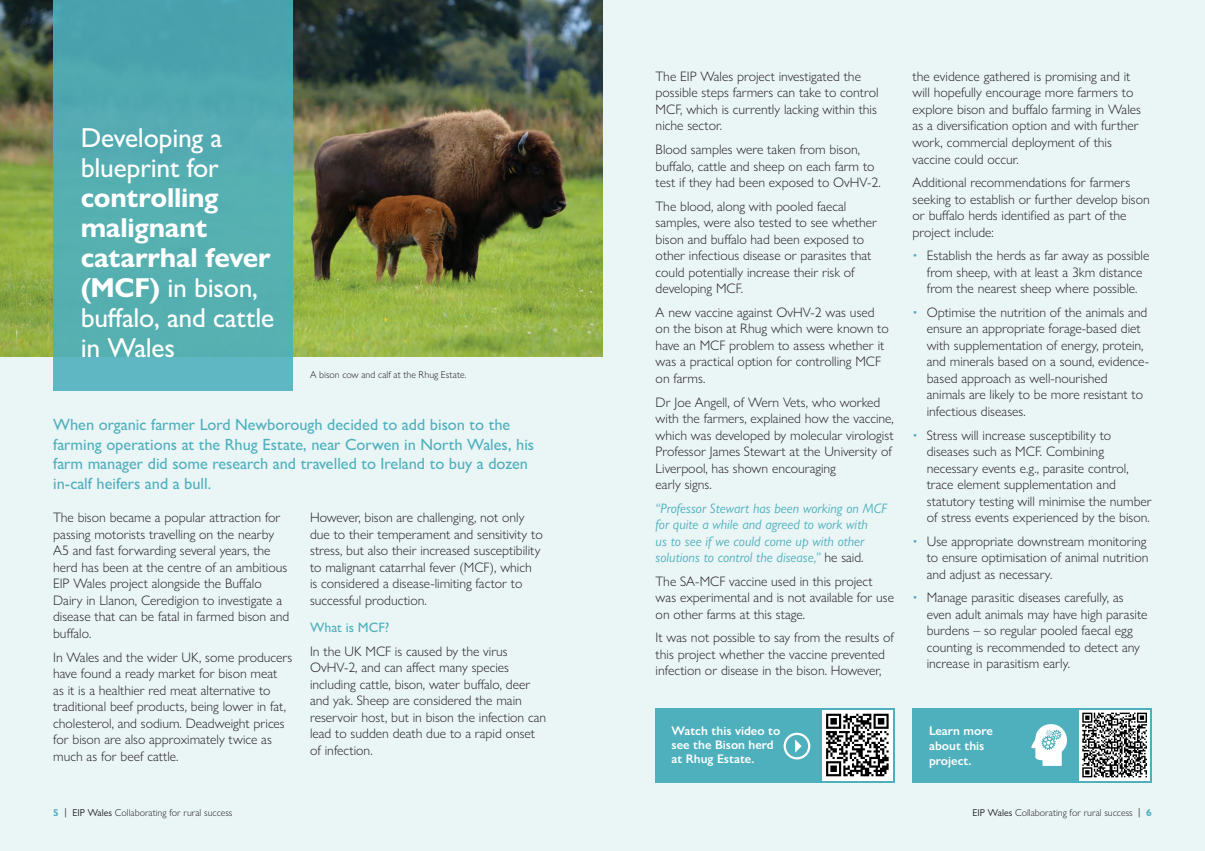
<style>
.page{position:relative;width:1205px;height:851px;background:#fff}
.page>*{position:absolute;margin:0;border:0;box-sizing:border-box;transform-origin:0 0}
.t1{font:500 27.5px/30px "Gill Sans Nova";letter-spacing:-.01em;color:#fff}
.t2{font:500 16.25px/19.5px "Gill Sans Nova";color:#4fb0bd}
.t3{font:300 13.75px/16.5px "Gill Sans Nova";color:#231f20}
.t4{font:italic 13.75px/16.5px "Gill Sans Nova";color:#4fb0bd}
.t5{font:500 13.75px "Gill Sans Nova";color:#4fb0bd}
.t6{font:600 12.5px/15px "Gill Sans Nova";color:#fff}
.t7{font:300 10px "Gill Sans Nova";color:#231f20}
.t8{font:700 10px "Gill Sans Nova";color:#4fb0bd}
.s1{font-weight:700}
.s2{font-weight:300;font-style:normal;color:#231f20}
.s3{color:#4fb0bd}
.s4{font-weight:400;color:#231f20}
.s5{font-weight:400}
.s6{font-weight:700;color:#4fb0bd}
</style>
<div class="page">
<div style="left:0;top:0;width:1205px;height:850px;background:#eaf5f6"></div>
<img style="left:0;top:0;width:602px;height:356px">
<div style="left:53px;top:0;width:239px;height:390px;background:linear-gradient(to bottom,#4ba3ac,#5cb6b7)"></div>
<div style="left:912px;top:707px;width:240px;height:75px;background:#4fb0bd"></div>
<svg style="left:1031px;top:724px;width:36px;height:41px"></svg>
<div style="left:1079px;top:709px;width:71px;height:71px;background:#fff"></div>
<svg style="left:1082px;top:712px;width:65px;height:65px"></svg>
<div style="left:656px;top:707px;width:239px;height:75px;background:#4fb0bd"></div>
<div style="left:822px;top:709px;width:70px;height:71px;background:#fff"></div>
<svg style="left:826px;top:713px;width:62px;height:63px"></svg>
<div style="left:783px;top:732px;width:27px;height:27px;border:2px solid #fff;border-radius:50%"></div>
<svg style="left:795px;top:739px;width:6px;height:13px"></svg>
<p class="t1" style="left:81px;top:122px;width:195px">Developing a blueprint for <span class="s1">controlling malignant catarrhal fever (MCF)</span> in bison, buffalo, and cattle in Wales</p>
<p class="t7" style="left:310px;top:368px;width:158px">A bison cow and calf at the Rhug Estate.</p>
<p class="t2" style="left:53px;top:415px;width:482px">When organic farmer Lord Newborough decided to add bison to the farming operations at the Rhug Estate, near Corwen in North Wales, his farm manager did some research and travelled to Ireland to buy a dozen in-calf heifers and a bull.</p>
<p class="t3" style="left:53px;top:509px;width:238px">The bison became a popular attraction for passing motorists travelling on the nearby A5 and fast forwarding several years, the herd has been at the centre of an ambitious EIP Wales project alongside the Buffalo Dairy in Llanon, Ceredigion to investigate a disease that can be fatal in farmed bison and buffalo.</p>
<p class="t3" style="left:53px;top:648px;width:241px">In Wales and the wider UK, some producers have found a ready market for bison meat<br>as it is a healthier red meat alternative to traditional beef products, being lower in fat, cholesterol, and sodium. Deadweight prices for bison are also approximately twice as much as for beef cattle.</p>
<p class="t3" style="left:310px;top:509px;width:234px">However, bison are challenging, not only due to their temperament and sensitivity to stress, but also their increased susceptibility to malignant catarrhal fever (MCF), which<br>is considered a disease-limiting factor to successful production.</p>
<p class="t5" style="left:310px;top:619px;width:81px">What is MCF?</p>
<p class="t3" style="left:310px;top:642px;width:238px">In the UK MCF is caused by the virus OvHV-2, and can affect many species including cattle, bison, water buffalo, deer and yak. Sheep are considered the main reservoir host, but in bison the infection can lead to sudden death due to a rapid onset of infection.</p>
<p class="t3" style="left:656px;top:68px;width:224px">The EIP Wales project investigated the possible steps farmers can take to control MCF, which is currently lacking within this niche sector.</p>
<p class="t3" style="left:656px;top:141px;width:227px">Blood samples were taken from bison, buffalo, cattle and sheep on each farm to test if they had been exposed to OvHV-2.</p>
<p class="t3" style="left:656px;top:198px;width:223px">The blood, along with pooled faecal samples, were also tested to see whether bison and buffalo had been exposed to other infectious disease or parasites that could potentially increase their risk of developing MCF.</p>
<p class="t3" style="left:656px;top:304px;width:235px">A new vaccine against OvHV-2 was used on the bison at Rhug which were known to have an MCF problem to assess whether it was a practical option for controlling MCF on farms.</p>
<p class="t3" style="left:656px;top:393px;width:240px">Dr Joe Angell, of Wern Vets, who worked with the farmers, explained how the vaccine, which was developed by molecular virologist Professor James Stewart at the University of Liverpool, has shown encouraging<br>early signs.</p>
<p class="t4" style="left:656px;top:499px;width:233px">“Professor Stewart has been working on MCF for quite a while and agreed to work with<br>us to see if we could come up with other solutions to control the disease,” <span class="s2">he said.</span></p>
<p class="t3" style="left:656px;top:572px;width:240px">The SA-MCF vaccine used in this project was experimental and is not available for use on other farms at this stage.</p>
<p class="t3" style="left:656px;top:629px;width:240px">It was not possible to say from the results of this project whether the vaccine prevented infection or disease in the bison. However,</p>
<p class="t3" style="left:912px;top:68px;width:230px">the evidence gathered is promising and it will hopefully encourage more farmers to explore bison and buffalo farming in Wales as a diversification option and with further work, commercial deployment of this vaccine could occur.</p>
<p class="t3" style="left:912px;top:174px;width:239px">Additional recommendations for farmers seeking to establish or further develop bison or buffalo herds identified as part of the project include:</p>
<p class="t3" style="left:912px;top:247px;width:238px;text-align:center"><span class="s3">•</span> Establish the herds as far away as possible from sheep, with at least a 3km distance from the nearest sheep where possible.</p>
<p class="t3" style="left:927px;top:304px;width:224px;text-indent:-14px"><span class="s3">•</span> Optimise the nutrition of the animals and ensure an appropriate forage-based diet with supplementation of energy, protein, and minerals based on a sound, evidence&shy;based approach as well-nourished animals are likely to be more resistant to infectious diseases.</p>
<p class="t3" style="left:927px;top:426px;width:227px;text-indent:-14px"><span class="s3">•</span> Stress will increase susceptibility to diseases such as MCF. Combining necessary events e.g., parasite control, trace element supplementation and statutory testing will minimise the number of stress events experienced by the bison.</p>
<p class="t3" style="left:927px;top:532px;width:223px;text-indent:-14px"><span class="s3">•</span> Use appropriate downstream monitoring to ensure optimisation of animal nutrition and adjust as necessary.</p>
<p class="t3" style="left:927px;top:589px;width:222px;text-indent:-14px"><span class="s3">•</span> Manage parasitic diseases carefully, as even adult animals may have high parasite burdens – so regular pooled faecal egg counting is recommended to detect any increase in parasitism early.</p>
<p class="t6" style="left:671px;top:723px;width:110px;line-height:13.8px">Watch this video to see the Bison herd at Rhug Estate.</p>
<p class="t6" style="left:929px;top:722px;width:65px">Learn more about this project.</p>
<p class="t8" style="left:53px;top:805px;width:15px">5 <span class="s4">|</span></p>
<p class="t7" style="left:72px;top:805px;width:162px"><span class="s5">EIP Wales</span> Collaborating for rural success</p>
<p class="t7" style="left:972px;top:805px;width:181px"><span class="s5">EIP Wales</span> Collaborating for rural success <span class="s5">|</span> <span class="s6">6</span></p>
</div>
